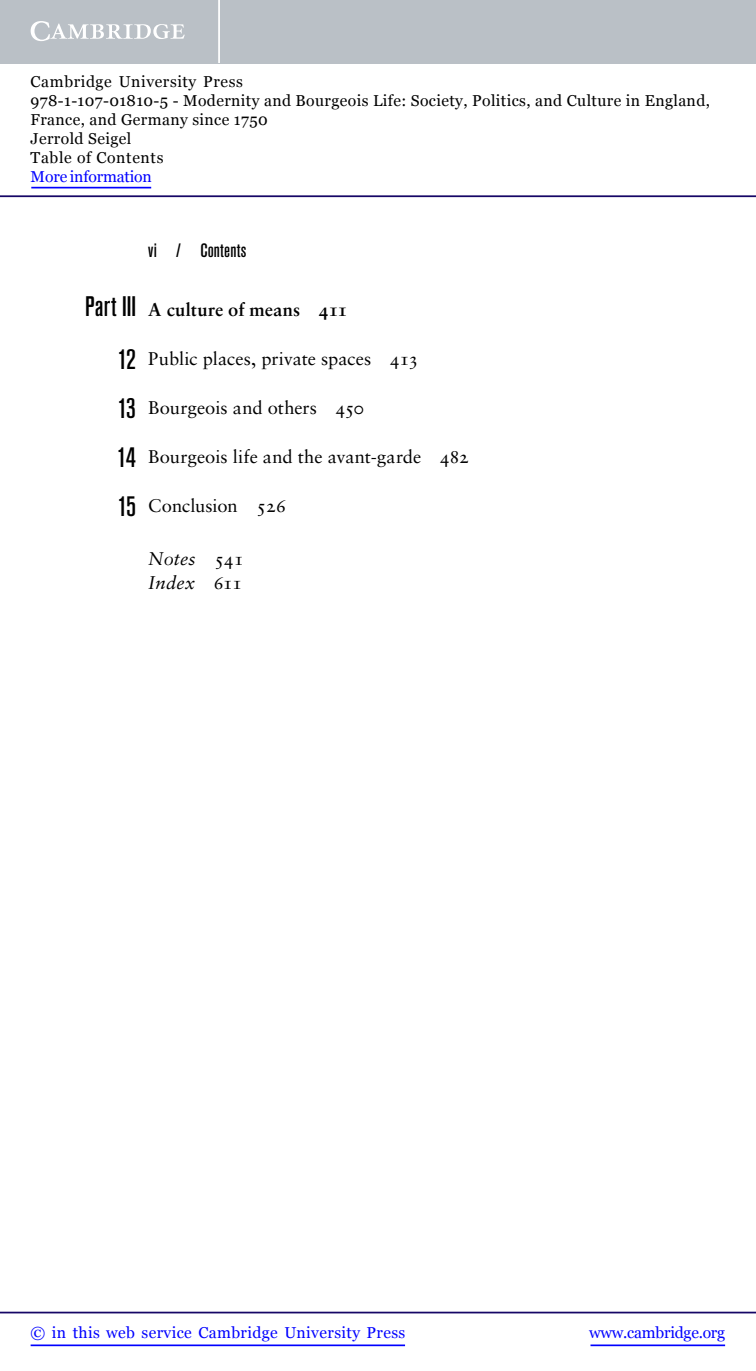
<style>
.page{position:relative;width:756px;height:1371px;background:#fff}
.page>*{position:absolute;margin:0;border:0;box-sizing:border-box;transform-origin:0 0}
.t1{font:500 condensed 19.25px "Akzidenz Grotesk BE";color:#000}
.t2{font:18.38px "Sabon LT Std";letter-spacing:-.015em;color:#000}
.t3{font:700 18.38px "Sabon LT Std";letter-spacing:.005em;color:#000}
.t4{font:italic 18.38px/24.5px "Sabon LT Std";letter-spacing:.01em;color:#000}
.t5{font:15.75px/18.9px "Georgia";letter-spacing:.025em;color:#000}
.t6{font:15.75px "Georgia";letter-spacing:.025em;color:#00f}
.t7{font:15.75px "Georgia";letter-spacing:-.015em;color:#00f}
.t8{font:15.75px "Georgia";letter-spacing:-.01em;color:#00f}
.s1{font-family:"Akzidenz Grotesk BE";font-weight:500;font-stretch:condensed;font-size:28px}
.s2{font-style:normal}
</style>
<div class="page">
<hr style="left:591px;top:1344px;width:134px;height:1px;background:#00f">
<hr style="left:0;top:1311px;width:756px;height:2px;background:#150666">
<hr style="left:31px;top:1344px;width:374px;height:1px;background:#00f">
<div style="left:0;top:0;width:756px;height:63px;background:#bac0c6"></div>
<svg style="left:31px;top:21px;width:154px;height:20px"></svg>
<hr style="left:218px;top:0;width:2px;height:63px;background:#fff">
<hr style="left:0;top:195px;width:756px;height:2px;background:#150666">
<hr style="left:31px;top:187px;width:120px;height:1px;background:#00f">
<p class="t5" style="left:31px;top:72px;width:681px">Cambridge University Press<br>978-1-107-01810-5 - Modernity and Bourgeois Life: Society, Politics, and Culture in England, France, and Germany since 1750<br>Jerrold Seigel<br>Table of Contents</p>
<p class="t8" style="left:31px;top:167px;width:123px">More information</p>
<p class="t1" style="left:148px;top:239px;width:100px">vi / Contents</p>
<p class="t3" style="left:85px;top:298px;width:264px"><span class="s1">Part III</span> A culture of means 411</p>
<p class="t2" style="left:117px;top:348px;width:303px"><span class="s1">12</span> Public places, private spaces 413</p>
<p class="t2" style="left:117px;top:397px;width:248px"><span class="s1">13</span> Bourgeois and others 450</p>
<p class="t2" style="left:117px;top:446px;width:354px"><span class="s1">14</span> Bourgeois life and the avant-garde 482</p>
<p class="t2" style="left:117px;top:495px;width:170px"><span class="s1">15</span> Conclusion 526</p>
<p class="t4" style="left:148px;top:546px;width:97px">Notes <span class="s2">541<br></span>Index <span class="s2">611</span></p>
<p class="t6" style="left:31px;top:1323px;width:376px">© in this web service Cambridge University Press</p>
<p class="t7" style="left:589px;top:1323px;width:137px">www.cambridge.org</p>
</div>
